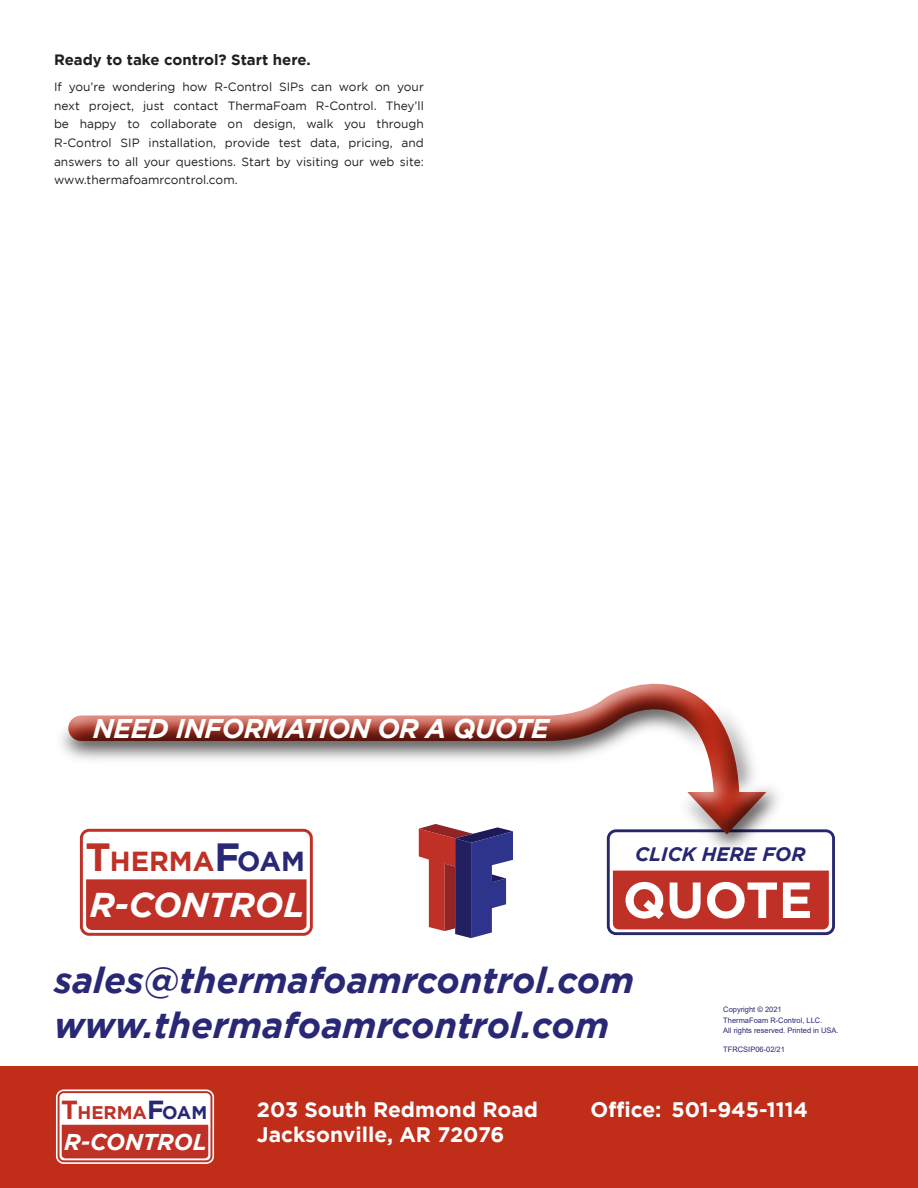
<style>
.page{position:relative;width:918px;height:1188px;background:#fff}
.page>*{position:absolute;margin:0;border:0;box-sizing:border-box;transform-origin:0 0}
.t1{font:700 50.7px "Gotham";color:#fff}
.Body_Subhead{font:italic 700 36px/45px "Gotham";color:#292875}
.t2{font:italic 700 34.35px "Gotham";color:#fff}
.t3{font:700 27.45px "Gotham";color:#bf3126}
.Body_Text_Justified{font:italic 700 27px "Gotham";letter-spacing:-.025em;color:#fff}
.t4{font:italic 700 22.8px "Gotham";color:#fff}
.t5{font:700 21px/25.2px "Gotham";color:#fff}
.t6{font:italic 700 19.35px "Gotham";color:#262770}
.t7{font:700 18.3px "Gotham";color:#bf3126}
.Body_Subhead-2{font:700 15px "Gotham";color:#231f20}
.Body_Copy{font:12px/18.6px "Gotham";color:#231f20;text-align:justify}
.Body_Copy-2{font:7.5px/10.5px "Arial";color:#292875}
.s1{font-size:39.3px}
.s2{font-size:39.3px;color:#292875}
.s3{color:#292875}
.s4{font-size:26.1px}
.s5{font-size:26.1px;color:#292875}
</style>
<div class="page">
<div style="left:77px;top:826px;width:238px;height:112px;border:8px solid #fff;border-radius:8px"></div>
<div style="left:81px;top:830px;width:230px;height:104px;background:#fff;border-radius:8px"></div>
<div style="left:80px;top:829px;width:233px;height:107px;border:3px solid #bf3126;border-radius:8px"></div>
<div style="left:86px;top:879px;width:221px;height:51px;background:#bf3126"></div>
<svg style="left:424px;top:858px;width:89px;height:80px"></svg>
<svg style="left:606px;top:829px;width:229px;height:107px"></svg>
<div style="left:52px;top:683px;width:735px;height:175px;background:#231f20;opacity:.75"></div>
<div style="left:0;top:1066px;width:918px;height:122px;background:#c02d19"></div>
<div style="left:56px;top:1090px;width:158px;height:74px;border:5px solid #fff;border-radius:5px"></div>
<div style="left:59px;top:1092px;width:152px;height:69px;background:#fff;border-radius:5px"></div>
<div style="left:58px;top:1091px;width:154px;height:71px;border:2px solid #bf3126;border-radius:5px"></div>
<div style="left:62px;top:1125px;width:146px;height:33px;background:#bf3126"></div>
<p class="Body_Subhead-2" style="left:54px;top:51px;width:258px">Ready to take control? Start here.</p>
<p class="Body_Copy" style="left:54px;top:77px;width:371px">If you’re wondering how R-Control SIPs can work on your next project, just contact ThermaFoam R-Control. They’ll be happy to collaborate on design, walk you through R-Control SIP installation, provide test data, pricing, and answers to all your questions. Start by visiting our web site: www.thermafoamrcontrol.com.</p>
<p class="Body_Text_Justified" style="left:93px;top:713px;width:458px">NEED INFORMATION OR A QUOTE</p>
<p class="t3" style="left:85px;top:845px;width:221px"><span class="s1">T</span>HERMA<span class="s2">F</span><span class="s3">OAM</span></p>
<p class="t2" style="left:90px;top:885px;width:217px">R-CONTROL</p>
<p class="t1" style="left:623px;top:871px;width:191px">QUOTE</p>
<p class="t6" style="left:635px;top:843px;width:172px">CLICK HERE FOR</p>
<p class="Body_Subhead" style="left:54px;top:957px;width:582px">sales@thermafoamrcontrol.com www.thermafoamrcontrol.com</p>
<p class="Body_Copy-2" style="left:723px;top:1004px;width:117px">Copyright © 2021<br>ThermaFoam R-Control, LLC.<br>All rights reserved. Printed in USA.</p>
<p class="Body_Copy-2" style="left:723px;top:1045px;width:63px">TFRCSIP06-02/21</p>
<p class="t7" style="left:61px;top:1102px;width:148px"><span class="s4">T</span>HERMA<span class="s5">F</span><span class="s3">OAM</span></p>
<p class="t4" style="left:64px;top:1129px;width:145px">R-CONTROL</p>
<p class="t5" style="left:257px;top:1096px;width:283px">203 South Redmond Road<br>Jacksonville, AR 72076</p>
<p class="t5" style="left:591px;top:1096px;width:219px">Office: 501-945-1114</p>
</div>
